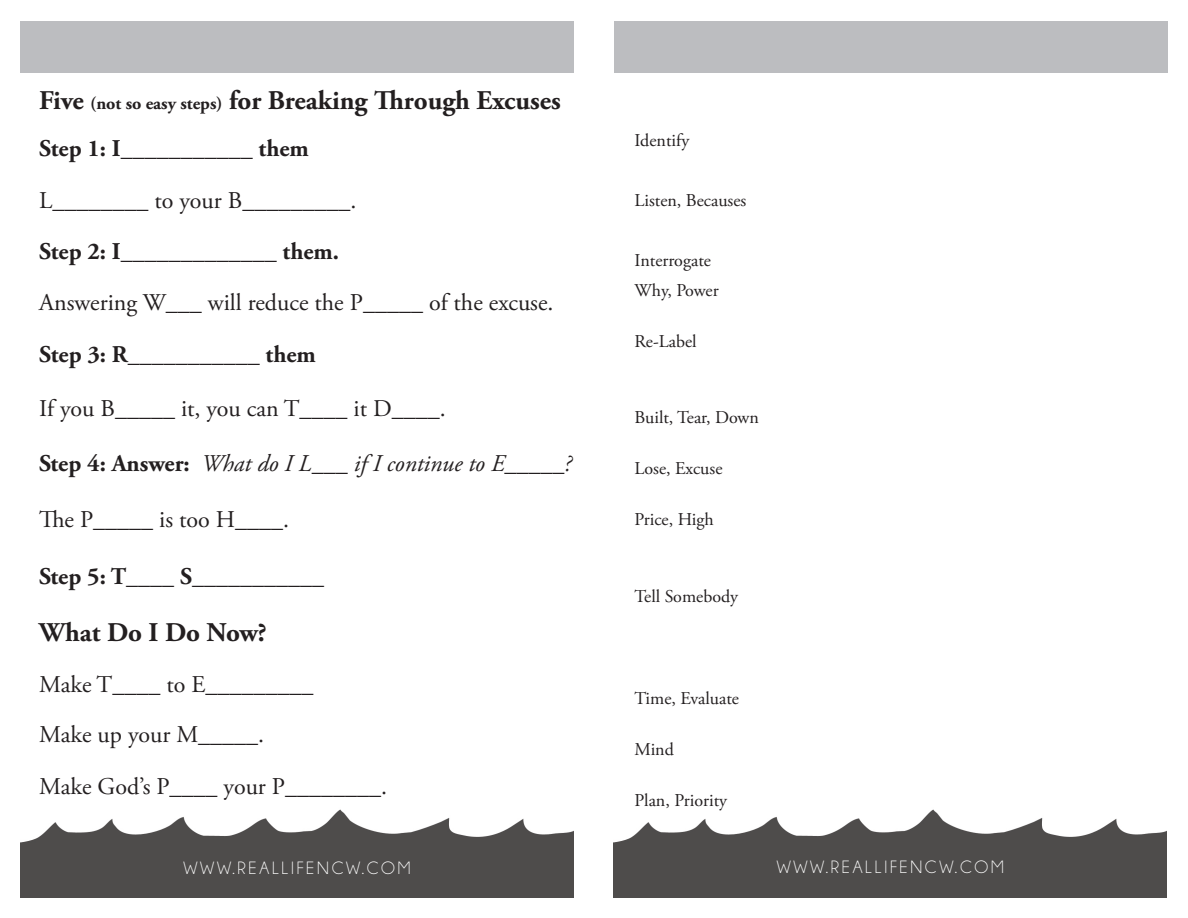
<style>
.page{position:relative;width:1188px;height:918px;background:#fff}
.page>*{position:absolute;margin:0;border:0;box-sizing:border-box;transform-origin:0 0}
.t1{font:700 27px "Adobe Garamond Pro";color:#231f20}
.t2{font:24px "Adobe Garamond Pro";color:#231f20}
.t3{font:700 24px "Adobe Garamond Pro";color:#231f20}
.t4{font:italic 24px "Adobe Garamond Pro";color:#231f20}
.t5{font:18px "Adobe Garamond Pro";color:#231f20}
.t6{font:18px "Champagne&Limousines";letter-spacing:.15em;color:#fff}
.s1{font-size:18px}
.s2{font-weight:700;font-style:normal}
</style>
<div class="page">
<img style="left:614px;top:809px;width:553px;height:89px">
<img style="left:20px;top:809px;width:554px;height:89px">
<div style="left:20px;top:21px;width:554px;height:51px;background:#bcbdc0"></div>
<div style="left:614px;top:21px;width:554px;height:51px;background:#bcbdc0"></div>
<p class="t1" style="left:39px;top:84px;width:523px">Five <span class="s1">(not so easy steps)</span> for Breaking Through Excuses</p>
<p class="t3" style="left:39px;top:134px;width:271px">Step 1: I___________ them</p>
<p class="t2" style="left:39px;top:186px;width:319px">L________ to your B_________.</p>
<p class="t3" style="left:39px;top:238px;width:301px">Step 2: I_____________ them.</p>
<p class="t2" style="left:39px;top:288px;width:516px">Answering W___ will reduce the P_____ of the excuse.</p>
<p class="t3" style="left:39px;top:341px;width:278px">Step 3: R___________ them</p>
<p class="t2" style="left:39px;top:394px;width:408px">If you B_____ it, you can T____ it D____.</p>
<p class="t4" style="left:39px;top:449px;width:534px"><span class="s2">Step 4: Answer:</span> What do I L___ if I continue to E_____?</p>
<p class="t2" style="left:39px;top:505px;width:252px">The P_____ is too H____.</p>
<p class="t3" style="left:39px;top:562px;width:287px">Step 5: T____ S___________</p>
<p class="t1" style="left:39px;top:617px;width:229px">What Do I Do Now?</p>
<p class="t2" style="left:39px;top:670px;width:276px">Make T____ to E_________</p>
<p class="t2" style="left:39px;top:720px;width:226px">Make up your M_____.</p>
<p class="t2" style="left:39px;top:772px;width:349px">Make God’s P____ your P________.</p>
<p class="t6" style="left:183px;top:858px;width:229px">WWW.REALLIFENCW.COM</p>
<p class="t5" style="left:634px;top:129px;width:56px">Identify</p>
<p class="t5" style="left:634px;top:189px;width:113px">Listen, Becauses</p>
<p class="t5" style="left:634px;top:249px;width:78px">Interrogate</p>
<p class="t5" style="left:634px;top:279px;width:86px">Why, Power</p>
<p class="t5" style="left:634px;top:330px;width:64px">Re-Label</p>
<p class="t5" style="left:634px;top:407px;width:126px">Built, Tear, Down</p>
<p class="t5" style="left:634px;top:458px;width:89px">Lose, Excuse</p>
<p class="t5" style="left:634px;top:509px;width:81px">Price, High</p>
<p class="t5" style="left:634px;top:585px;width:105px">Tell Somebody</p>
<p class="t5" style="left:634px;top:687px;width:106px">Time, Evaluate</p>
<p class="t5" style="left:634px;top:738px;width:41px">Mind</p>
<p class="t5" style="left:634px;top:789px;width:94px">Plan, Priority</p>
<p class="t6" style="left:777px;top:858px;width:229px">WWW.REALLIFENCW.COM</p>
</div>
